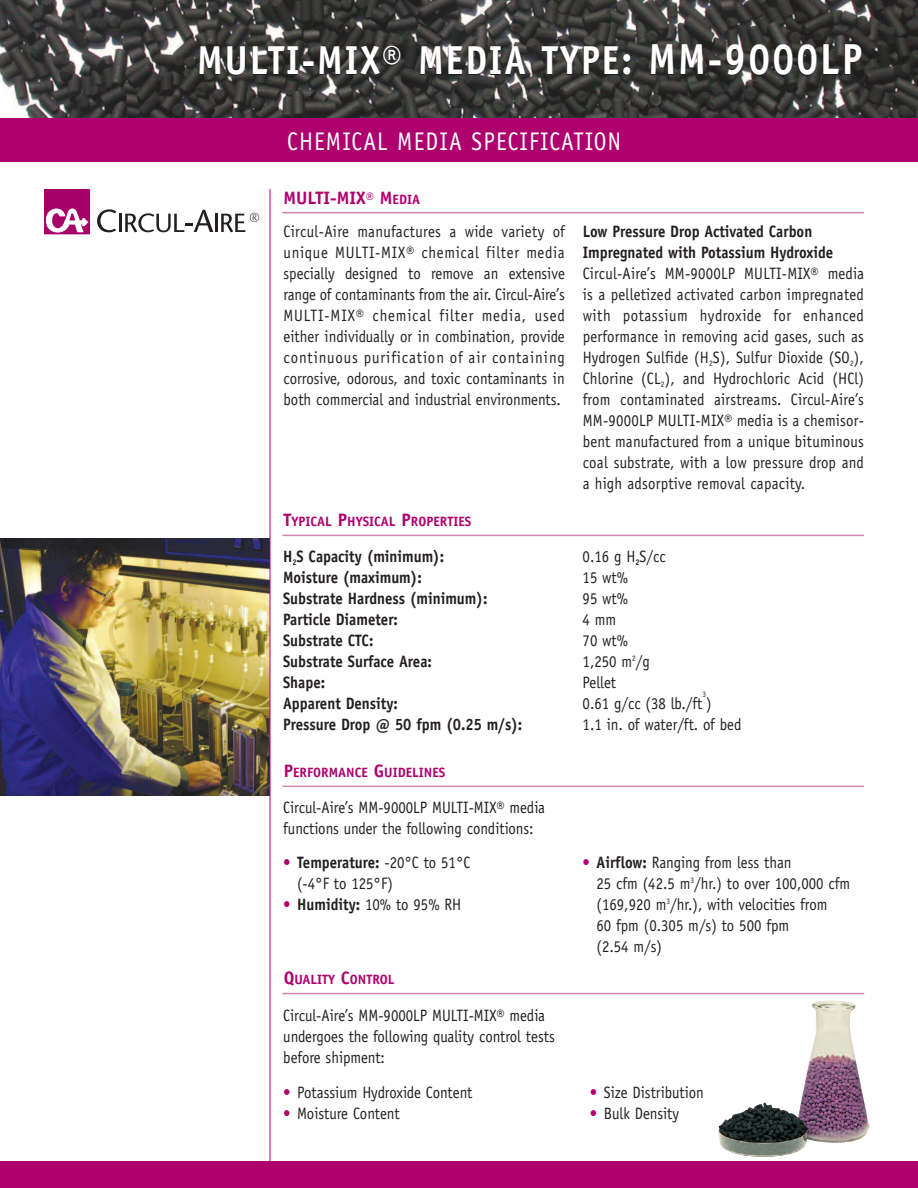
<style>
.page{position:relative;width:918px;height:1188px;background:#fff}
.page>*{position:absolute;margin:0;border:0;box-sizing:border-box;transform-origin:0 0}
.t1{font:700 40.5px "Officina Sans";letter-spacing:.055em;color:#fff;scale:.9 1}
.t2{font:25.5px "Officina Sans";letter-spacing:.05em;color:#fff;scale:.9 1}
.t3{font:700 18px "Officina Sans";color:#af016e}
.t4{font:16.5px/21px "Officina Sans";color:#231f20;scale:.9 1}
.t5{font:700 16.5px/21px "Officina Sans";color:#231f20;scale:.9 1}
.t6{font:700 13.5px "Officina Sans";color:#af016e}
.t7{font:8.25px "Officina Sans";color:#231f20;scale:.9 1}
.s1{font-size:43.5px}
.s2{font-size:16.5px}
.s3{font-size:13.5px}
.s4{font-size:18px}
.s5{color:#af016e}
.s6{font-weight:700}
</style>
<div class="page">
<img style="left:0;top:0;width:918px;height:119px">
<div style="left:0;top:119px;width:918px;height:43px;background:#af016e"></div>
<div style="left:0;top:1161px;width:918px;height:27px;background:#af016e"></div>
<div style="left:44px;top:189px;width:45px;height:45px;background:#a60168"></div>
<svg style="left:46px;top:209px;width:42px;height:24px"></svg>
<svg style="left:97px;top:209px;width:162px;height:23px"></svg>
<hr style="left:282px;top:535px;width:582px;height:1px;background:#d086ac">
<hr style="left:282px;top:786px;width:582px;height:1px;background:#d086ac">
<hr style="left:282px;top:993px;width:582px;height:1px;background:#d086ac">
<img style="left:718px;top:1000px;width:152px;height:157px">
<img style="left:0;top:538px;width:270px;height:257px">
<hr style="left:270px;top:189px;width:1px;height:985px;background:#af016e">
<hr style="left:282px;top:212px;width:582px;height:1px;background:#d086ac">
<h1 class="t1" style="left:197px;top:45px;width:740px">MULTI-MIX® MEDIA TYPE: <span class="s1">MM-9000LP</span></h1>
<h2 class="t2" style="left:287px;top:132px;width:372px">CHEMICAL MEDIA SPECIFICATION</h2>
<p class="t3" style="left:284px;top:191px;width:138px">MULTI-MIX<span class="s2">®</span> M<span class="s3">EDIA</span></p>
<p class="t4" style="left:284px;top:223px;width:314px;text-align:justify">Circul-Aire manufactures a wide variety of unique MULTI-MIX® chemical filter media specially designed to remove an extensive range of contaminants from the air. Circul-Aire’s MULTI-MIX® chemical filter media, used either individually or in combination, provide continuous purification of air containing corrosive, odorous, and toxic contaminants in both commercial and industrial environments.</p>
<p class="t5" style="left:583px;top:223px;width:280px">Low Pressure Drop Activated Carbon<br>Impregnated with Potassium Hydroxide</p>
<p class="t4" style="left:583px;top:265px;width:314px;text-align:justify">Circul-Aire’s MM-9000LP MULTI-MIX® media is a pelletized activated carbon impregnated with potassium hydroxide for enhanced performance in removing acid gases, such as Hydrogen Sulfide (H<sub>2</sub>S), Sulfur Dioxide (SO<sub>2</sub>), Chlorine (CL<sub>2</sub>), and Hydrochloric Acid (HCl) from contaminated airstreams. Circul-Aire’s MM-9000LP MULTI-MIX® media is a chemisor&shy;bent manufactured from a unique bituminous coal substrate, with a low pressure drop and a high adsorptive removal capacity.</p>
<p class="t6" style="left:284px;top:517px;width:189px"><span class="s4">T</span>YPICAL <span class="s4">P</span>HYSICAL <span class="s4">P</span>ROPERTIES</p>
<p class="t5" style="left:283px;top:547px;width:267px">H<sub>2</sub>S Capacity (minimum):<br>Moisture (maximum):<br>Substrate Hardness (minimum):<br>Particle Diameter:<br>Substrate CTC:<br>Substrate Surface Area:<br>Shape:<br>Apparent Density:<br>Pressure Drop @ 50 fpm (0.25 m/s):</p>
<p class="t4" style="left:583px;top:547px;width:145px">0.16 g H<sub>2</sub>S/cc<br>15 wt%<br>95 wt%<br>4 mm<br>70 wt%<br>1,250 m<sup>2</sup>/g<br>Pellet<br>0.61 g/cc (38 lb./ft )</p>
<p class="t7" style="left:702px;top:691px;width:6px">3</p>
<p class="t4" style="left:583px;top:715px;width:178px">1.1 in. of water/ft. of bed</p>
<p class="t6" style="left:284px;top:768px;width:163px"><span class="s4">P</span>ERFORMANCE <span class="s4">G</span>UIDELINES</p>
<p class="t4" style="left:283px;top:798px;width:292px">Circul-Aire’s MM-9000LP MULTI-MIX® media functions under the following conditions:</p>
<p class="t4" style="left:297px;top:853px;width:194px;text-indent:-14px"><span class="s5">•</span> <span class="s6">Temperature:</span> -20°C to 51°C (-4°F to 125°F)</p>
<p class="t4" style="left:283px;top:895px;width:199px"><span class="s5">•</span> <span class="s6">Humidity:</span> 10% to 95% RH</p>
<p class="t6" style="left:284px;top:975px;width:113px"><span class="s4">Q</span>UALITY <span class="s4">C</span>ONTROL</p>
<p class="t4" style="left:283px;top:1007px;width:303px">Circul-Aire’s MM-9000LP MULTI-MIX® media undergoes the following quality control tests before shipment:</p>
<p class="t4" style="left:283px;top:1083px;width:212px"><span class="s5">•</span> Potassium Hydroxide Content</p>
<p class="t4" style="left:283px;top:1104px;width:131px"><span class="s5">•</span> Moisture Content</p>
<p class="t4" style="left:597px;top:854px;width:283px;text-indent:-14px"><span class="s5">•</span> <span class="s6">Airflow:</span> Ranging from less than<br>25 cfm (42.5 m<sup>3</sup>/hr.) to over 100,000 cfm (169,920 m<sup>3</sup>/hr.), with velocities from<br>60 fpm (0.305 m/s) to 500 fpm<br>(2.54 m/s)</p>
<p class="t4" style="left:590px;top:1083px;width:128px"><span class="s5">•</span> Size Distribution</p>
<p class="t4" style="left:590px;top:1104px;width:101px"><span class="s5">•</span> Bulk Density</p>
</div>
